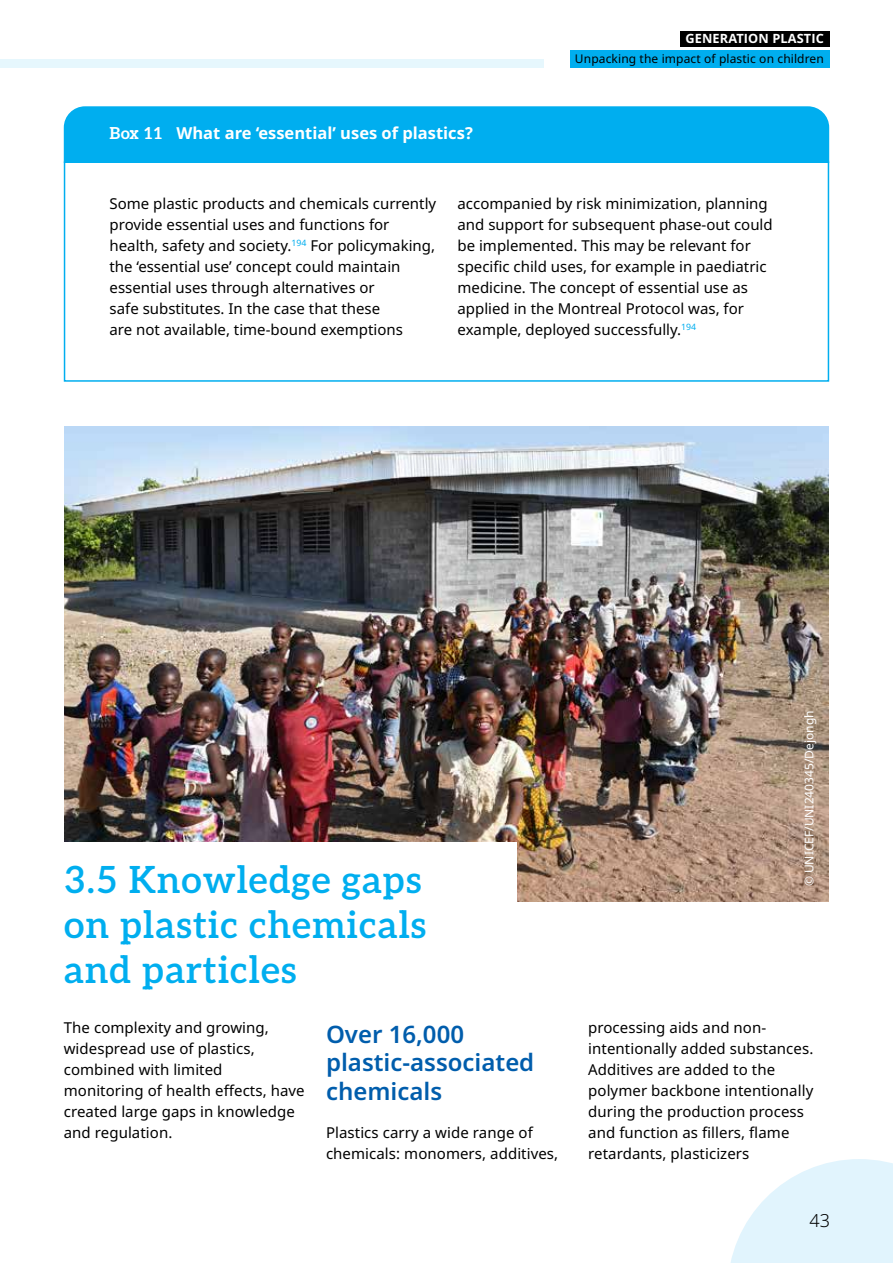
<style>
.page{position:relative;width:893px;height:1263px;background:#fff}
.page>*{position:absolute;margin:0;border:0;box-sizing:border-box;transform-origin:0 0}
.t1{font:600 37.5px/45px "Aleo";letter-spacing:.02em;color:#00aeef}
.t2{font:600 24px/28.5px "Noto Sans";color:#005dac}
.t3{font:300 18px "Noto Sans";color:#000}
.t4{font:700 16.5px "Noto Sans";color:#fff}
.t5{font:15px/21px "Noto Sans";color:#000}
.t6{font:700 12.75px "Noto Sans";letter-spacing:.01em;color:#fff}
.t7{font:12px "Noto Sans";letter-spacing:.01em;color:#000}
.t8{font:12px "Noto Sans";color:#fff}
.s1{font-family:"Aleo"}
</style>
<div class="page">
<div style="left:0;top:59px;width:543px;height:9px;background:#e6f7fd"></div>
<div style="left:680px;top:31px;width:149px;height:15px;background:#000"></div>
<div style="left:570px;top:51px;width:259px;height:17px;background:#00aeef"></div>
<div style="left:64px;top:161px;width:765px;height:221px;border:2px solid #00aeef"></div>
<div style="left:64px;top:106px;width:765px;height:57px;background:#00aeef"></div>
<img style="left:65px;top:427px;width:763px;height:474px">
<div style="left:7px;top:842px;width:510px;height:88px;background:#fff"></div>
<svg style="left:731px;top:1159px;width:162px;height:104px"></svg>
<p class="t6" style="left:685px;top:30px;width:140px">GENERATION PLASTIC</p>
<p class="t4" style="left:110px;top:121px;width:365px"><span class="s1">Box 11</span> What are ‘essential’ uses of plastics?</p>
<p class="t7" style="left:575px;top:50px;width:251px">Unpacking the impact of plastic on children</p>
<p class="t5" style="left:110px;top:193px;width:328px">Some plastic products and chemicals currently provide essential uses and functions for health, safety and society.<sup>194</sup> For policymaking, the ‘essential use’ concept could maintain essential uses through alternatives or<br>safe substitutes. In the case that these<br>are not available, time-bound exemptions</p>
<p class="t5" style="left:457px;top:193px;width:317px">accompanied by risk minimization, planning and support for subsequent phase-out could be implemented. This may be relevant for specific child uses, for example in paediatric medicine. The concept of essential use as applied in the Montreal Protocol was, for example, deployed successfully.<sup>194</sup></p>
<h1 class="t1" style="left:64px;top:855px;width:364px">3.5 Knowledge gaps on plastic chemicals and particles</h1>
<h2 class="t2" style="left:326px;top:1020px;width:210px">Over 16,000 plastic-associated chemicals</h2>
<p class="t5" style="left:326px;top:1122px;width:234px">Plastics carry a wide range of chemicals: monomers, additives,</p>
<p class="t5" style="left:64px;top:1017px;width:242px">The complexity and growing, widespread use of plastics, combined with limited monitoring of health effects, have created large gaps in knowledge and regulation.</p>
<p class="t8" style="left:801px;top:886px;width:177px;rotate:-90deg">© UNICEF/UNI240345/Dejongh</p>
<p class="t5" style="left:588px;top:1017px;width:227px">processing aids and non&shy;intentionally added substances.<br>Additives are added to the polymer backbone intentionally during the production process and function as fillers, flame retardants, plasticizers</p>
<p class="t3" style="left:809px;top:1208px;width:22px">43</p>
</div>
